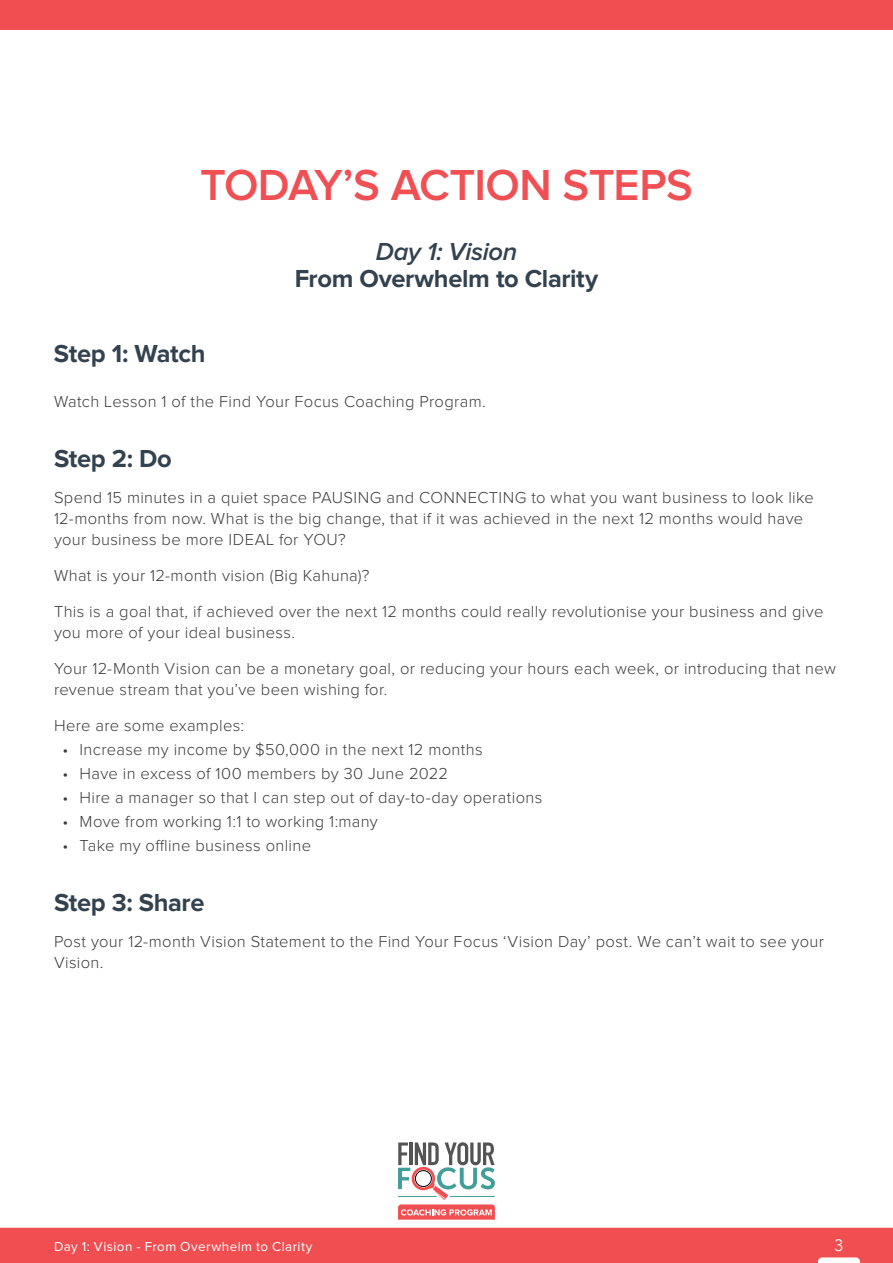
<style>
.page{position:relative;width:893px;height:1263px;background:#fff}
.page>*{position:absolute;margin:0;border:0;box-sizing:border-box;transform-origin:0 0}
.t1{font:600 45px "Proxima Nova";letter-spacing:-.015em;color:#f05053}
.t2{font:700 25.5px "Proxima Nova";letter-spacing:-.015em;color:#33424f}
.t3{font:italic 600 25.5px "Proxima Nova";letter-spacing:-.015em;color:#33424f}
.t4{font:300 16.5px/21px "Proxima Nova";letter-spacing:.02em;color:#3d3d3d}
.t5{font:16.5px "Avenir Next";color:#fff}
.t6{font:13.5px "Proxima Nova";letter-spacing:.03em;color:#fff}
</style>
<div class="page">
<div style="left:0;top:0;width:893px;height:30px;background:#f04e51"></div>
<div style="left:0;top:1228px;width:893px;height:35px;background:#f04e51"></div>
<svg style="left:398px;top:1142px;width:97px;height:77px"></svg>
<h1 class="t1" style="left:200px;top:164px;width:494px">TODAY’S ACTION STEPS</h1>
<h2 class="t3" style="left:376px;top:239px;width:143px">Day 1: Vision</h2>
<h2 class="t2" style="left:295px;top:266px;width:305px">From Overwhelm to Clarity</h2>
<h2 class="t2" style="left:54px;top:341px;width:153px">Step 1: Watch</h2>
<p class="t4" style="left:54px;top:391px;width:433px">Watch Lesson 1 of the Find Your Focus Coaching Program.</p>
<h2 class="t2" style="left:54px;top:446px;width:119px">Step 2: Do</h2>
<p class="t4" style="left:54px;top:487px;width:761px">Spend 15 minutes in a quiet space PAUSING and CONNECTING to what you want business to look like<br>12-months from now. What is the big change, that if it was achieved in the next 12 months would have your business be more IDEAL for YOU?</p>
<p class="t4" style="left:54px;top:558px;width:771px;line-height:36px">What is your 12-month vision (Big Kahuna)?<br>This is a goal that, if achieved over the next 12 months could really revolutionise your business and give</p>
<p class="t4" style="left:54px;top:615px;width:783px;line-height:36px">you more of your ideal business.<br>Your 12-Month Vision can be a monetary goal, or reducing your hours each week, or introducing that new</p>
<p class="t4" style="left:54px;top:672px;width:335px;line-height:36px">revenue stream that you’ve been wishing for.<br>Here are some examples:</p>
<p class="t4" style="left:62px;top:739px;width:422px">• Increase my income by $50,000 in the next 12 months</p>
<p class="t4" style="left:62px;top:763px;width:387px">• Have in excess of 100 members by 30 June 2022</p>
<p class="t4" style="left:62px;top:787px;width:481px">• Hire a manager so that I can step out of day-to-day operations</p>
<p class="t4" style="left:62px;top:811px;width:317px">• Move from working 1:1 to working 1:many</p>
<p class="t4" style="left:62px;top:835px;width:250px">• Take my offline business online</p>
<h2 class="t2" style="left:54px;top:890px;width:152px">Step 3: Share</h2>
<p class="t4" style="left:54px;top:931px;width:771px">Post your 12-month Vision Statement to the Find Your Focus ‘Vision Day’ post. We can’t wait to see your<br>Vision.</p>
<p class="t6" style="left:54px;top:1240px;width:260px">Day 1: Vision - From Overwhelm to Clarity</p>
<p class="t5" style="left:834px;top:1231px;width:11px">3</p>
</div>
